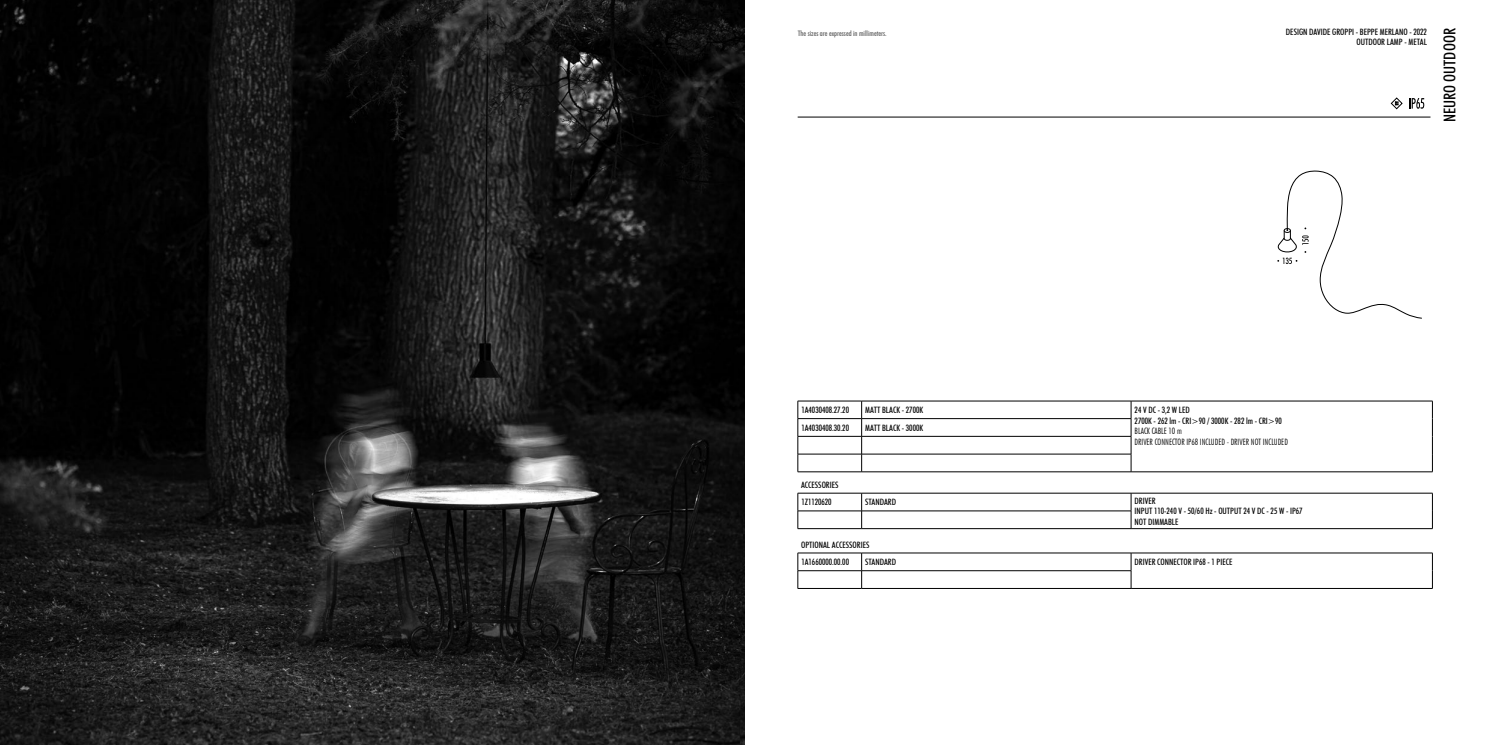
<style>
.page{position:relative;width:1489px;height:745px;background:#fff}
.page>*{position:absolute;margin:0;border:0;box-sizing:border-box;transform-origin:0 0}
.t1{font:500 condensed 16.25px "Futura BT";color:#000}
.t2{font:500 condensed 8.75px/10.5px "Futura BT";color:#000}
.t3{font:300 condensed 8.75px/10.5px "Futura BT";color:#000}
.t4{font:500 condensed 7.5px "Futura BT";color:#595959}
</style>
<div class="page">
<hr style="left:797px;top:117px;width:633px;height:1px;background:#000">
<img style="left:0;top:0;width:744px;height:744px">
<svg style="left:1390px;top:97px;width:12px;height:12px"></svg>
<svg style="left:1409px;top:98px;width:14px;height:11px"></svg>
<svg style="left:1277px;top:171px;width:144px;height:147px"></svg>
<hr style="left:797px;top:400px;width:64px;height:1px;background:#000">
<hr style="left:861px;top:400px;width:269px;height:1px;background:#000">
<hr style="left:797px;top:418px;width:64px;height:1px;background:#000">
<hr style="left:861px;top:418px;width:270px;height:1px;background:#000">
<hr style="left:797px;top:436px;width:64px;height:1px;background:#000">
<hr style="left:861px;top:436px;width:270px;height:1px;background:#000">
<hr style="left:797px;top:453px;width:64px;height:1px;background:#000">
<hr style="left:861px;top:453px;width:270px;height:1px;background:#000">
<hr style="left:797px;top:471px;width:64px;height:1px;background:#000">
<hr style="left:861px;top:471px;width:269px;height:1px;background:#000">
<svg style="left:797px;top:401px;width:1px;height:70px"></svg>
<svg style="left:861px;top:401px;width:1px;height:70px"></svg>
<hr style="left:1130px;top:400px;width:302px;height:1px;background:#000">
<svg style="left:1130px;top:401px;width:1px;height:70px"></svg>
<svg style="left:1431px;top:401px;width:1px;height:70px"></svg>
<hr style="left:1130px;top:471px;width:302px;height:1px;background:#000">
<hr style="left:797px;top:492px;width:64px;height:1px;background:#000">
<hr style="left:861px;top:492px;width:269px;height:1px;background:#000">
<hr style="left:797px;top:510px;width:64px;height:1px;background:#000">
<svg style="left:797px;top:493px;width:1px;height:35px"></svg>
<hr style="left:861px;top:510px;width:270px;height:1px;background:#000">
<svg style="left:861px;top:493px;width:1px;height:35px"></svg>
<hr style="left:797px;top:528px;width:64px;height:1px;background:#000">
<hr style="left:861px;top:528px;width:269px;height:1px;background:#000">
<hr style="left:1130px;top:492px;width:302px;height:1px;background:#000">
<svg style="left:1130px;top:493px;width:1px;height:35px"></svg>
<svg style="left:1431px;top:493px;width:1px;height:35px"></svg>
<hr style="left:1130px;top:528px;width:302px;height:1px;background:#000">
<hr style="left:1130px;top:552px;width:302px;height:1px;background:#000">
<svg style="left:1130px;top:552px;width:1px;height:36px"></svg>
<svg style="left:1431px;top:552px;width:1px;height:36px"></svg>
<hr style="left:1130px;top:588px;width:302px;height:1px;background:#000">
<hr style="left:797px;top:552px;width:64px;height:1px;background:#000">
<hr style="left:861px;top:552px;width:269px;height:1px;background:#000">
<hr style="left:797px;top:570px;width:64px;height:1px;background:#000">
<svg style="left:797px;top:552px;width:1px;height:36px"></svg>
<hr style="left:861px;top:570px;width:270px;height:1px;background:#000">
<svg style="left:861px;top:552px;width:1px;height:36px"></svg>
<hr style="left:797px;top:588px;width:64px;height:1px;background:#000">
<hr style="left:861px;top:588px;width:269px;height:1px;background:#000">
<p class="t4" style="left:797px;top:28px;width:90px">The sizes are expressed in millimeters.</p>
<p class="t2" style="left:1285px;top:27px;width:142px;line-height:10px;text-align:right">DESIGN DAVIDE GROPPI - BEPPE MERLANO - 2022<br>OUTDOOR LAMP - METAL</p>
<h1 class="t1" style="left:1439px;top:122px;width:95px;rotate:-90deg">NEURO OUTDOOR</h1>
<p class="t2" style="left:801px;top:404px;width:49px">1A4030408.27.20</p>
<p class="t2" style="left:865px;top:404px;width:59px">MATT BLACK - 2700K</p>
<p class="t2" style="left:1134px;top:404px;width:149px">24 V DC - 3,2 W LED<br>2700K - 262 lm - CRI&gt;90 / 3000K - 282 lm - CRI&gt;90</p>
<p class="t3" style="left:1134px;top:425px;width:155px">BLACK CABLE 10 m<br>DRIVER CONNECTOR IP68 INCLUDED - DRIVER NOT INCLUDED</p>
<p class="t2" style="left:801px;top:422px;width:49px">1A4030408.30.20</p>
<p class="t2" style="left:865px;top:422px;width:59px">MATT BLACK - 3000K</p>
<p class="t2" style="left:801px;top:476px;width:39px;line-height:17.4px">ACCESSORIES<br>1Z1120620</p>
<p class="t2" style="left:865px;top:496px;width:32px">STANDARD</p>
<p class="t2" style="left:1134px;top:495px;width:169px">DRIVER<br>INPUT 110-240 V - 50/60 Hz - OUTPUT 24 V DC - 25 W - IP67<br>NOT DIMMABLE</p>
<p class="t2" style="left:801px;top:535px;width:70px;line-height:17.4px">OPTIONAL ACCESSORIES<br>1A1660000.00.00</p>
<p class="t2" style="left:865px;top:556px;width:32px">STANDARD</p>
<p class="t2" style="left:1134px;top:556px;width:99px">DRIVER CONNECTOR IP68 - 1 PIECE</p>
</div>
